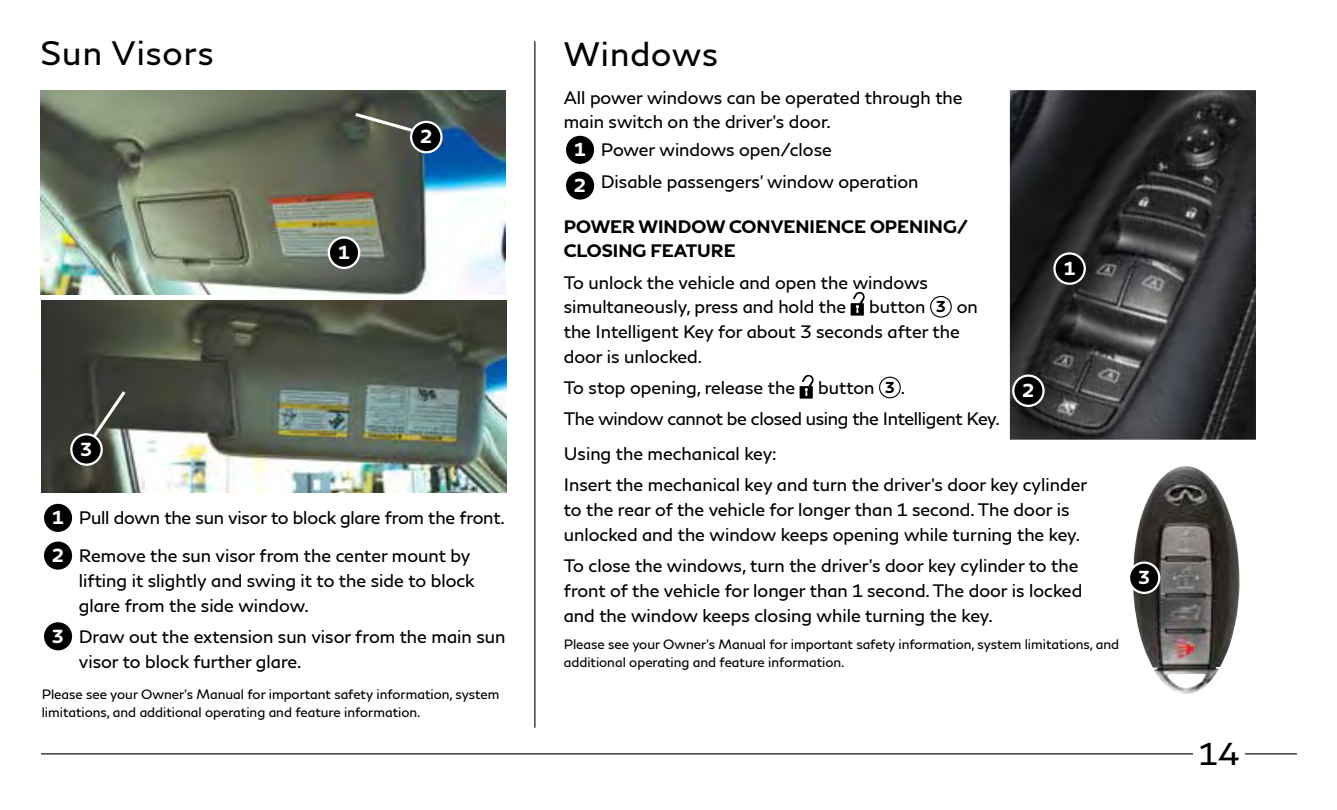
<style>
.page{position:relative;width:1337px;height:810px;background:#fff}
.page>*{position:absolute;margin:0;border:0;box-sizing:border-box;transform-origin:0 0}
.t1{font:33.75px "Infiniti Brand";letter-spacing:.03em;color:#000}
.t2{font:31.5px "Infiniti Brand";color:#000}
.t3{font:700 18.9px "Infiniti Brand";color:#fff}
.t4{font:700 18.68px "Infiniti Brand";color:#fff}
.t5{font:18px/24.8px "Infiniti Brand";color:#000}
.t6{font:18px/31.3px "Infiniti Brand";letter-spacing:-.02em;color:#000}
.t7{font:700 18px/24.8px "Infiniti Brand";color:#000}
.t8{font:13.5px/18px "Infiniti Brand";color:#000}
.s1{font-weight:700;font-size:18.9px;color:#fff}
.s2{font-weight:700;font-size:15.75px}
</style>
<div class="page">
<hr style="left:41px;top:753px;width:1255px;height:1px;background:#000">
<div style="left:1193px;top:728px;width:51px;height:51px;background:#fff"></div>
<hr style="left:534px;top:41px;width:1px;height:687px;background:#000">
<div style="left:43px;top:503px;width:30px;height:30px;background:#000;border-radius:50%"></div>
<div style="left:42px;top:502px;width:32px;height:32px;border:2px solid #fff;border-radius:50%"></div>
<div style="left:43px;top:540px;width:30px;height:31px;background:#000;border-radius:50%"></div>
<div style="left:42px;top:539px;width:32px;height:33px;border:2px solid #fff;border-radius:50%"></div>
<div style="left:43px;top:621px;width:30px;height:30px;background:#000;border-radius:50%"></div>
<div style="left:42px;top:620px;width:32px;height:33px;border:2px solid #fff;border-radius:50%"></div>
<img style="left:40px;top:91px;width:465px;height:203px">
<svg style="left:352px;top:111px;width:73px;height:26px"></svg>
<img style="left:42px;top:301px;width:465px;height:191px">
<svg style="left:83px;top:388px;width:46px;height:62px"></svg>
<div style="left:411px;top:122px;width:30px;height:30px;background:#000;border-radius:50%"></div>
<div style="left:410px;top:121px;width:32px;height:32px;border:2px solid #fff;border-radius:50%"></div>
<div style="left:329px;top:238px;width:30px;height:30px;background:#000;border-radius:50%"></div>
<div style="left:328px;top:236px;width:32px;height:33px;border:2px solid #fff;border-radius:50%"></div>
<div style="left:71px;top:434px;width:31px;height:31px;background:#000;border-radius:50%"></div>
<div style="left:70px;top:433px;width:33px;height:33px;border:2px solid #fff;border-radius:50%"></div>
<div style="left:565px;top:135px;width:30px;height:30px;background:#000;border-radius:50%"></div>
<div style="left:564px;top:134px;width:32px;height:32px;border:2px solid #fff;border-radius:50%"></div>
<div style="left:565px;top:170px;width:30px;height:31px;background:#000;border-radius:50%"></div>
<div style="left:564px;top:169px;width:32px;height:33px;border:2px solid #fff;border-radius:50%"></div>
<svg style="left:850px;top:292px;width:14px;height:24px"></svg>
<div style="left:930px;top:296px;width:21px;height:22px;border:1px solid #000;border-radius:50%"></div>
<svg style="left:799px;top:375px;width:14px;height:24px"></svg>
<div style="left:879px;top:377px;width:21px;height:21px;border:1px solid #000;border-radius:50%"></div>
<img style="left:1010px;top:90px;width:246px;height:350px">
<div style="left:1054px;top:253px;width:30px;height:31px;background:#000;border-radius:50%"></div>
<div style="left:1053px;top:252px;width:32px;height:33px;border:2px solid #fff;border-radius:50%"></div>
<div style="left:1013px;top:376px;width:30px;height:30px;background:#000;border-radius:50%"></div>
<div style="left:1012px;top:374px;width:32px;height:33px;border:2px solid #fff;border-radius:50%"></div>
<img style="left:1133px;top:466px;width:106px;height:228px">
<div style="left:1129px;top:563px;width:30px;height:30px;background:#000;border-radius:50%"></div>
<div style="left:1128px;top:562px;width:32px;height:32px;border:2px solid #fff;border-radius:50%"></div>
<h1 class="t1" style="left:40px;top:27px;width:174px">Sun Visors</h1>
<p class="t3" style="left:81px;top:433px;width:13px">3</p>
<p class="t3" style="left:338px;top:237px;width:12px">1</p>
<p class="t3" style="left:420px;top:121px;width:13px">2</p>
<p class="t5" style="left:52px;top:498px;width:454px;line-height:37.8px"><span class="s1">1</span> Pull down the sun visor to block glare from the front.<br><span class="s1">2</span> Remove the sun visor from the center mount by</p>
<p class="t5" style="left:79px;top:567px;width:397px">lifting it slightly and swing it to the side to block glare from the side window.</p>
<p class="t5" style="left:79px;top:623px;width:428px;text-indent:-27px"><span class="s1">3</span> Draw out the extension sun visor from the main sun visor to block further glare.</p>
<p class="t8" style="left:42px;top:684px;width:459px">Please see your Owner’s Manual for important safety information, system limitations, and additional operating and feature information.</p>
<h1 class="t1" style="left:564px;top:28px;width:156px">Windows</h1>
<p class="t5" style="left:564px;top:83px;width:400px">All power windows can be operated through the main switch on the driver’s door.</p>
<p class="t5" style="left:574px;top:133px;width:346px;line-height:31.3px"><span class="s1">1</span> Power windows open/close<br><span class="s1">2</span> Disable passengers’ window operation</p>
<p class="t7" style="left:564px;top:212px;width:406px">POWER WINDOW CONVENIENCE OPENING/<br>CLOSING FEATURE</p>
<p class="t5" style="left:564px;top:268px;width:365px">To unlock the vehicle and open the windows simultaneously, press and hold the</p>
<p class="t4" style="left:1064px;top:253px;width:12px">1</p>
<p class="t5" style="left:564px;top:293px;width:415px;text-indent:305px">button <span class="s2">3</span> on the Intelligent Key for about 3 seconds after the door is unlocked.</p>
<p class="t5" style="left:564px;top:374px;width:233px">To stop opening, release the</p>
<p class="t6" style="left:564px;top:371px;width:437px;text-indent:254px">button <span class="s2">3</span> .<br>The window cannot be closed using the Intelligent Key.</p>
<p class="t5" style="left:564px;top:437px;width:525px;line-height:31.3px">Using the mechanical key:<br>Insert the mechanical key and turn the driver’s door key cylinder</p>
<p class="t5" style="left:564px;top:496px;width:518px">to the rear of the vehicle for longer than 1 second. The door is unlocked and the window keeps opening while turning the key.</p>
<p class="t5" style="left:564px;top:552px;width:520px">To close the windows, turn the driver’s door key cylinder to the front of the vehicle for longer than 1 second. The door is locked and the window keeps closing while turning the key.</p>
<p class="t8" style="left:564px;top:635px;width:557px">Please see your Owner’s Manual for important safety information, system limitations, and additional operating and feature information.</p>
<p class="t4" style="left:1022px;top:375px;width:13px">2</p>
<p class="t4" style="left:1138px;top:562px;width:13px">3</p>
<h2 class="t2" style="left:1199px;top:730px;width:42px">14</h2>
</div>
